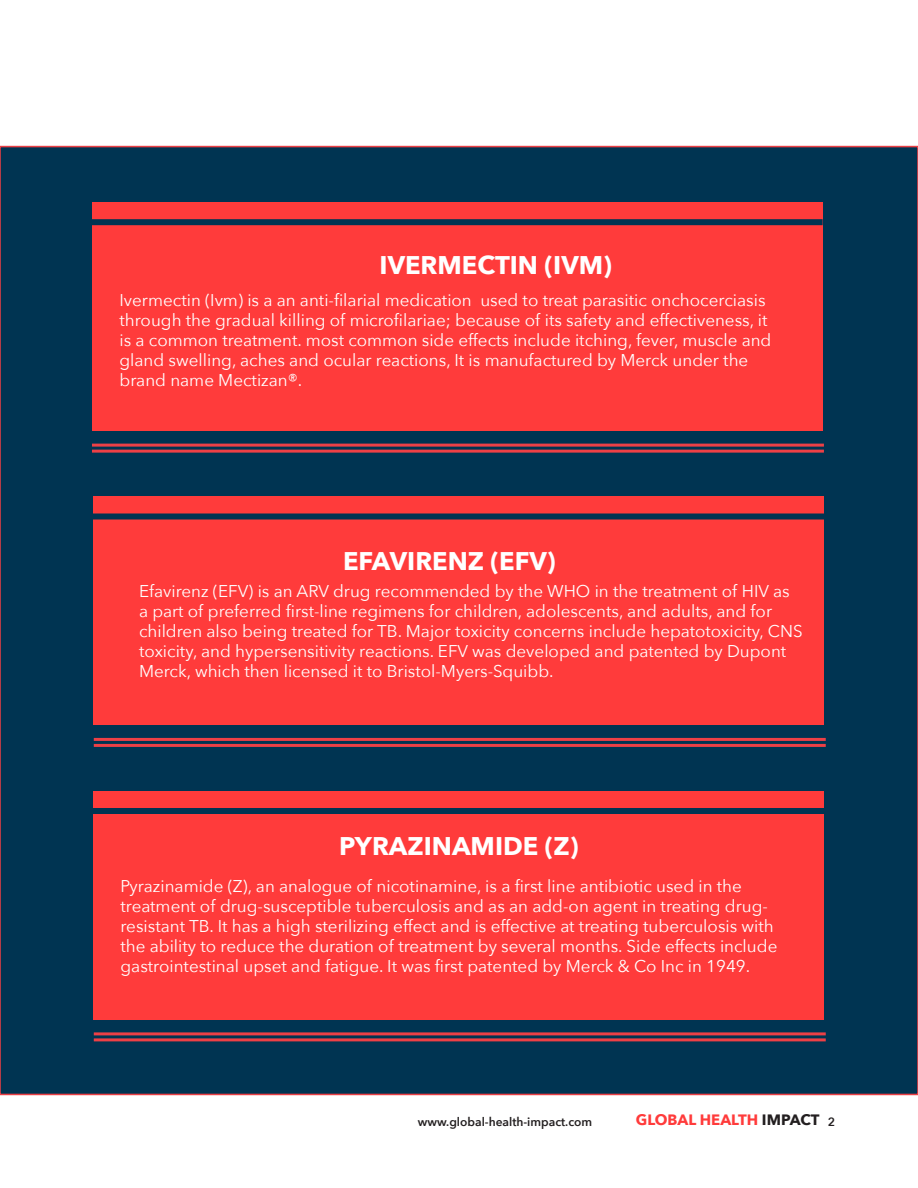
<style>
.page{position:relative;width:918px;height:1188px;background:#fff}
.page>*{position:absolute;margin:0;border:0;box-sizing:border-box;transform-origin:0 0}
.Page_Section_Title{font:700 25.5px "Avenir Next";color:#fff}
.Page_Body_Text_-_Bla{font:16.95px/20px "Avenir Next";color:#fff}
.t1{font:700 15px "Avenir Next";color:#ff3b3b}
.t2{font:600 12px "Avenir Next";color:#231f20}
.s1{color:#231f20}
</style>
<div class="page">
<div style="left:0;top:146px;width:918px;height:949px;background:#003452;border:2px solid #ea3f45"></div>
<div style="left:94px;top:791px;width:730px;height:229px;background:#ff3b3b"></div>
<hr style="left:94px;top:1032px;width:732px;height:3px;background:#ed4046">
<hr style="left:94px;top:1038px;width:732px;height:3px;background:#ed4046">
<div style="left:94px;top:497px;width:730px;height:228px;background:#ff3b3b"></div>
<hr style="left:94px;top:738px;width:732px;height:3px;background:#ed4046">
<hr style="left:94px;top:744px;width:732px;height:3px;background:#ed4046">
<div style="left:64px;top:514px;width:771px;height:6px;background:#003452"></div>
<div style="left:92px;top:202px;width:730px;height:229px;background:#ff3b3b"></div>
<hr style="left:92px;top:444px;width:732px;height:3px;background:#ed4046">
<hr style="left:92px;top:450px;width:732px;height:3px;background:#ed4046">
<div style="left:51px;top:219px;width:772px;height:6px;background:#003452"></div>
<div style="left:64px;top:808px;width:771px;height:6px;background:#003452"></div>
<p class="Page_Section_Title" style="left:380px;top:243px;width:234px">IVERMECTIN (IVM)</p>
<p class="Page_Body_Text_-_Bla" style="left:120px;top:289px;width:653px">Ivermectin (Ivm) is a an anti-filarial medication used to treat parasitic onchocerciasis through the gradual killing of microfilariae; because of its safety and effectiveness, it is a common treatment. most common side effects include itching, fever, muscle and gland swelling, aches and ocular reactions, It is manufactured by Merck under the brand name Mectizan®.</p>
<p class="Page_Section_Title" style="left:343px;top:539px;width:214px">EFAVIRENZ (EFV)</p>
<p class="Page_Body_Text_-_Bla" style="left:139px;top:580px;width:665px">Efavirenz (EFV) is an ARV drug recommended by the WHO in the treatment of HIV as a part of preferred first-line regimens for children, adolescents, and adults, and for children also being treated for TB. Major toxicity concerns include hepatotoxicity, CNS toxicity, and hypersensitivity reactions. EFV was developed and patented by Dupont Merck, which then licensed it to Bristol-Myers-Squibb.</p>
<p class="Page_Section_Title" style="left:339px;top:824px;width:241px">PYRAZINAMIDE (Z)</p>
<p class="Page_Body_Text_-_Bla" style="left:121px;top:875px;width:658px">Pyrazinamide (Z), an analogue of nicotinamine, is a first line antibiotic used in the treatment of drug-susceptible tuberculosis and as an add-on agent in treating drug&shy;resistant TB. It has a high sterilizing effect and is effective at treating tuberculosis with the ability to reduce the duration of treatment by several months. Side effects include gastrointestinal upset and fatigue. It was first patented by Merck &amp; Co Inc in 1949.</p>
<p class="t1" style="left:636px;top:1107px;width:185px">GLOBAL HEALTH <span class="s1">IMPACT</span></p>
<p class="t2" style="left:418px;top:1111px;width:176px">www.global-health-impact.com</p>
<p class="t2" style="left:828px;top:1111px;width:9px">2</p>
</div>
